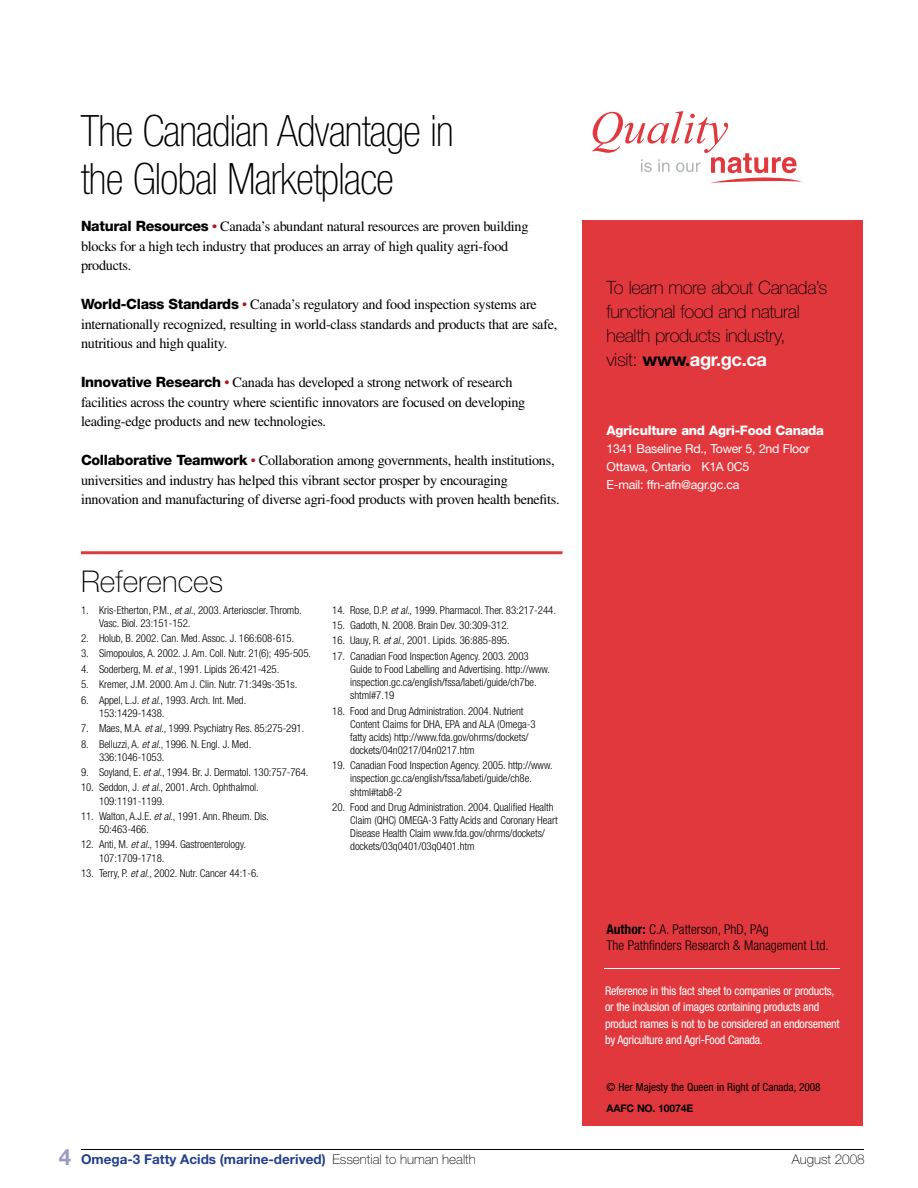
<style>
.page{position:relative;width:918px;height:1188px;background:#fff}
.page>*{position:absolute;margin:0;border:0;box-sizing:border-box;transform-origin:0 0}
.t1{font:100 condensed 43.35px/47.4px "Helvetica Neue LT Std";letter-spacing:-.02em;color:#000}
.t2{font:100 30px "Helvetica Neue LT Std";color:#000}
.t3{font:100 18.3px/24px "Helvetica Neue LT Std";letter-spacing:-.02em;color:#000}
.t4{font:14.25px/19.5px "Times LT Std";letter-spacing:-.02em;color:#000}
.t5{font:300 condensed 13.5px/16.5px "Helvetica Neue LT Std";color:#000}
.t6{font:700 13.5px "Helvetica Neue LT Std";color:#23408d}
.t7{font:100 13.5px "Helvetica Neue LT Std";color:#000}
.t8{font:800 13.2px "Helvetica Neue LT Std";letter-spacing:-.02em;color:#fff}
.t9{font:12.3px/18px "Helvetica Neue LT Std";letter-spacing:-.02em;color:#fff}
.t10{font:condensed 12px/16.5px "Helvetica Neue LT Std";letter-spacing:-.02em;color:#fff}
.t11{font:condensed 11.25px "Helvetica Neue LT Std";color:#000}
.t12{font:300 condensed 10.8px/13.2px "Helvetica Neue LT Std";letter-spacing:-.005em;color:#000}
.t13{font:700 10.5px "Helvetica Neue LT Std";letter-spacing:-.02em;color:#000}
.s1{font-family:"Helvetica Neue LT Std";font-weight:800}
.s2{color:#b41119}
.s3{font-style:italic}
.s4{font-weight:700}
.s5{font-weight:700;color:#fff}
.s6{font-size:22.5px;color:#9b9bc6}
.s7{font-weight:100;color:#000}
</style>
<div class="page">
<hr style="left:81px;top:1149px;width:783px;height:1px;background:#000">
<div style="left:583px;top:220px;width:280px;height:906px;background:#e1383e"></div>
<hr style="left:81px;top:551px;width:481px;height:3px;background:#e1383e">
<svg style="left:592px;top:111px;width:210px;height:72px"></svg>
<hr style="left:604px;top:968px;width:236px;height:1px;background:#fff">
<h1 class="t1" style="left:81px;top:107px;width:374px">The Canadian Advantage in the Global Marketplace</h1>
<h3 class="t4" style="left:81px;top:217px;width:449px"><span class="s1">Natural Resources</span> <span class="s2">•</span> Canada’s abundant natural resources are proven building blocks for a high tech industry that produces an array of high quality agri-food products.</h3>
<h3 class="t4" style="left:81px;top:295px;width:478px"><span class="s1">World‑Class Standards</span> <span class="s2">•</span> Canada’s regulatory and food inspection systems are internationally recognized, resulting in world-class standards and products that are safe, nutritious and high quality.</h3>
<h3 class="t4" style="left:81px;top:373px;width:446px"><span class="s1">Innovative Research</span> <span class="s2">•</span> Canada has developed a strong network of research facilities across the country where scientific innovators are focused on developing leading-edge products and new technologies.</h3>
<p class="t4" style="left:81px;top:451px;width:480px"><span class="s1">Collaborative Teamwork</span> <span class="s2">•</span> Collaboration among governments, health institutions, universities and industry has helped this vibrant sector prosper by encouraging innovation and manufacturing of diverse agri-food products with proven health benefits.</p>
<h2 class="t2" style="left:81px;top:564px;width:144px">References</h2>
<p class="t12" style="left:99px;top:603px;width:204px;text-indent:-18px">1. Kris-Etherton, P.M., <span class="s3">et al.</span>, 2003. Arterioscler. Thromb.<br>Vasc. Biol. 23:151-152.</p>
<p class="t12" style="left:81px;top:632px;width:215px">2. Holub, B. 2002. Can. Med. Assoc. J. 166:608-615.</p>
<p class="t12" style="left:81px;top:647px;width:232px">3. Simopoulos, A. 2002. J. Am. Coll. Nutr. 21(6); 495-505.</p>
<p class="t12" style="left:81px;top:662px;width:200px">4. Soderberg, M. <span class="s3">et al.</span>, 1991. Lipids 26:421-425.</p>
<p class="t12" style="left:81px;top:678px;width:218px">5. Kremer, J.M. 2000. Am J. Clin. Nutr. 71:349s-351s.</p>
<p class="t12" style="left:99px;top:693px;width:149px;text-indent:-18px">6. Appel, L.J. <span class="s3">et al.</span>, 1993. Arch. Int. Med.<br>153:1429-1438.</p>
<p class="t12" style="left:81px;top:722px;width:225px">7. Maes, M.A. <span class="s3">et al.</span>, 1999. Psychiatry Res. 85:275-291.</p>
<p class="t12" style="left:99px;top:737px;width:154px;text-indent:-18px">8. Belluzzi, A. <span class="s3">et al.</span>, 1996. N. Engl. J. Med.<br>336:1046-1053.</p>
<p class="t12" style="left:81px;top:766px;width:229px">9. Soyland, E. <span class="s3">et al.</span>, 1994. Br. J. Dermatol. 130:757-764.</p>
<p class="t12" style="left:99px;top:781px;width:161px;text-indent:-18px">10. Seddon, J. <span class="s3">et al.</span>, 2001. Arch. Ophthalmol.<br>109:1191-1199.</p>
<p class="t12" style="left:99px;top:809px;width:171px;text-indent:-18px">11. Walton, A.J.E. <span class="s3">et al.</span>, 1991. Ann. Rheum. Dis.<br>50:463-466.</p>
<p class="t12" style="left:99px;top:838px;width:148px;text-indent:-18px">12. Anti, M. <span class="s3">et al.</span>, 1994. Gastroenterology.<br>107:1709-1718.</p>
<p class="t12" style="left:81px;top:866px;width:179px">13. Terry, P. <span class="s3">et al.</span>, 2002. Nutr. Cancer 44:1-6.</p>
<p class="t12" style="left:332px;top:603px;width:225px">14. Rose, D.P. <span class="s3">et al.</span>, 1999. Pharmacol. Ther. 83:217-244.</p>
<p class="t12" style="left:332px;top:619px;width:178px">15. Gadoth, N. 2008. Brain Dev. 30:309-312.</p>
<p class="t12" style="left:332px;top:634px;width:179px">16. Uauy, R. <span class="s3">et al.</span>, 2001. Lipids. 36:885-895.</p>
<p class="t12" style="left:350px;top:649px;width:201px;text-indent:-18px">17. Canadian Food Inspection Agency. 2003. 2003<br>Guide to Food Labelling and Advertising. http://www. inspection.gc.ca/english/fssa/labeti/guide/ch7be. shtml#7.19</p>
<p class="t12" style="left:350px;top:704px;width:187px;text-indent:-18px">18. Food and Drug Administration. 2004. Nutrient Content Claims for DHA, EPA and ALA (Omega-3 fatty acids) http://www.fda.gov/ohrms/dockets/ dockets/04n0217/04n0217.htm</p>
<p class="t12" style="left:350px;top:759px;width:204px;text-indent:-18px">19. Canadian Food Inspection Agency. 2005. http://www. inspection.gc.ca/english/fssa/labeti/guide/ch8e. shtml#tab8-2</p>
<p class="t12" style="left:350px;top:800px;width:209px;text-indent:-18px">20. Food and Drug Administration. 2004. Qualified Health Claim (QHC) OMEGA-3 Fatty Acids and Coronary Heart Disease Health Claim www.fda.gov/ohrms/dockets/ dockets/03q0401/03q0401.htm</p>
<h3 class="t3" style="left:607px;top:275px;width:222px">To learn more about Canada’s functional food and natural health products industry,<br>visit: <span class="s4">www.</span><span class="s5">agr.gc.ca</span></h3>
<p class="t8" style="left:607px;top:422px;width:219px">Agriculture and Agri-Food Canada</p>
<p class="t9" style="left:607px;top:439px;width:205px">1341 Baseline Rd., Tower 5, 2nd Floor<br>Ottawa, Ontario K1A 0C5<br>E-mail: ffn-afn@agr.gc.ca</p>
<p class="t5" style="left:606px;top:921px;width:224px"><span class="s4">Author:</span> C.A. Patterson, PhD, PAg<br>The Pathfinders Research &amp; Management Ltd.</p>
<p class="t10" style="left:605px;top:982px;width:236px">Reference in this fact sheet to companies or products, or the inclusion of images containing products and product names is not to be considered an endorsement by Agriculture and Agri-Food Canada.</p>
<p class="t11" style="left:607px;top:1081px;width:216px">© Her Majesty the Queen in Right of Canada, 2008</p>
<p class="t13" style="left:607px;top:1102px;width:88px">AAFC NO. 10074E</p>
<p class="t6" style="left:59px;top:1151px;width:418px"><span class="s6">4</span> Omega-3 Fatty Acids (marine-derived) <span class="s7">Essential to human health</span></p>
<p class="t7" style="left:792px;top:1152px;width:75px">August 2008</p>
</div>
